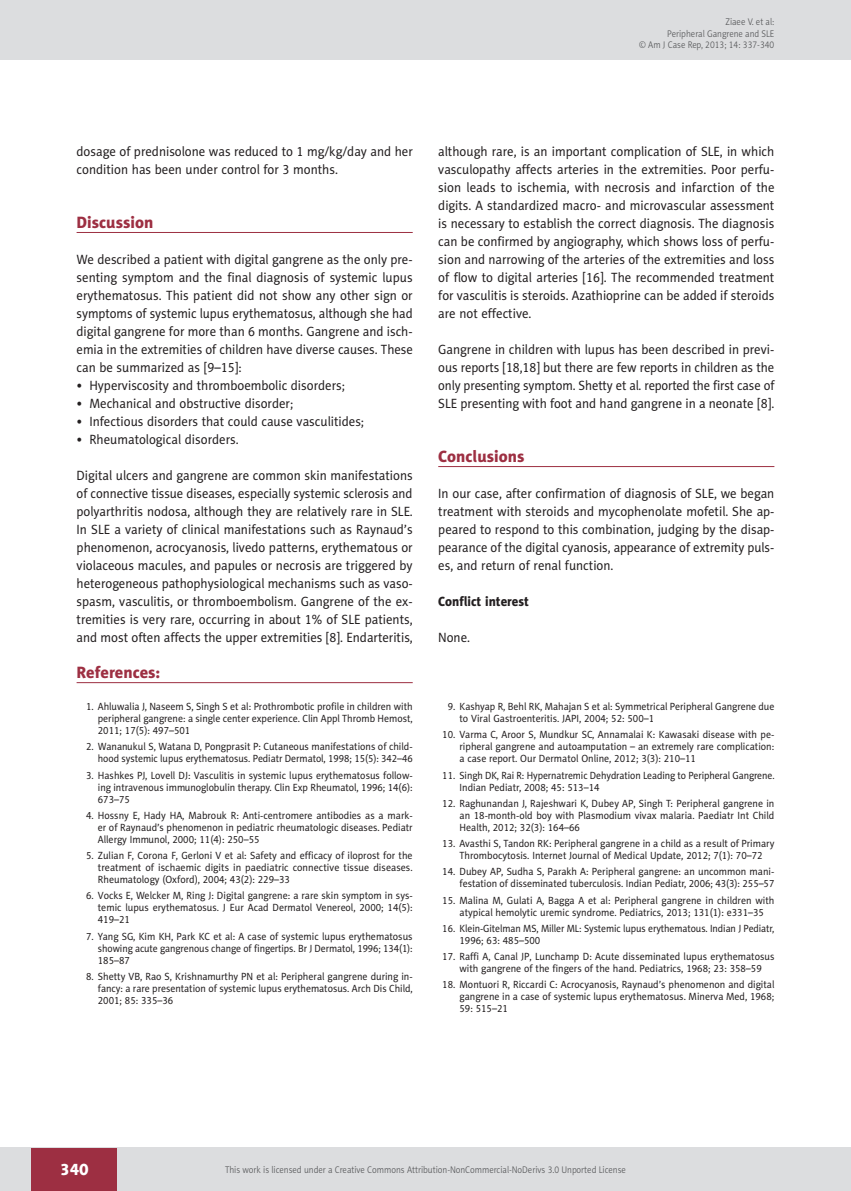
<style>
.page{position:relative;width:851px;height:1191px;background:#fff}
.page>*{position:absolute;margin:0;border:0;box-sizing:border-box;transform-origin:0 0}
.AJCR_Headline_1{font:16.5px "Naomi Sans EFN Heavy";color:#9d2f42}
.AJCR_Referencje_Tytu{font:16.5px "Naomi Sans EFN Heavy";color:#9d2f42}
.t1{font:16.5px "Naomi Sans EFN Heavy";color:#fff}
.AJCR_Body{font:13.5px/18px "Naomi Sans EFN";color:#231f20;text-align:justify;scale:.95 1}
.AJCR_Body_no_before{font:13.5px "Naomi Sans EFN";color:#231f20;scale:.95 1}
.AJCR_Headline_2{font:13.5px "Naomi Sans EFN Heavy";color:#231f20;scale:.95 1}
.AJCR_Referencje_punk{font:10.5px/12px "Naomi Sans EFN";color:#231f20;text-align:justify;scale:.95 1}
.AJCR_Referencje_punk-2{font:10.5px/12px "Naomi Sans EFN";color:#231f20;scale:.93 1}
.AJCR_Referencje_punk-3{font:10.5px/12px "Naomi Sans EFN";color:#231f20;scale:.94 1}
.t2{font:9.75px/11.2px "Naomi Sans EFN Light";color:#57585a;text-align:right;scale:.9 1}
</style>
<div class="page">
<hr style="left:77px;top:232px;width:335px;height:1px;background:#9d2f42">
<hr style="left:438px;top:466px;width:336px;height:1px;background:#9d2f42">
<hr style="left:77px;top:682px;width:335px;height:1px;background:#9d2f42">
<div style="left:0;top:1148px;width:850px;height:43px;background:#dcdddf"></div>
<div style="left:32px;top:1148px;width:85px;height:42px;background:#9d2f42"></div>
<div style="left:0;top:0;width:850px;height:60px;background:#dcdddf"></div>
<p class="t2" style="left:639px;top:16px;width:152px">Ziaee V. et al:<br>Peripheral Gangrene and SLE<br>© Am J Case Rep, 2013; 14: 337-340</p>
<p class="AJCR_Body" style="left:77px;top:142px;width:355px">dosage of prednisolone was reduced to 1 mg/kg/day and her condition has been under control for 3 months.</p>
<p class="AJCR_Headline_1" style="left:77px;top:212px;width:78px">Discussion</p>
<p class="AJCR_Body" style="left:77px;top:250px;width:355px">We described a patient with digital gangrene as the only pre&shy;senting symptom and the final diagnosis of systemic lupus erythematosus. This patient did not show any other sign or symptoms of systemic lupus erythematosus, although she had digital gangrene for more than 6 months. Gangrene and isch&shy;emia in the extremities of children have diverse causes. These can be summarized as [9–15]:</p>
<p class="AJCR_Body_no_before" style="left:77px;top:377px;width:284px">• Hyperviscosity and thromboembolic disorders;</p>
<p class="AJCR_Body_no_before" style="left:77px;top:395px;width:230px">• Mechanical and obstructive disorder;</p>
<p class="AJCR_Body_no_before" style="left:77px;top:413px;width:304px">• Infectious disorders that could cause vasculitides;</p>
<p class="AJCR_Body_no_before" style="left:77px;top:431px;width:172px">• Rheumatological disorders.</p>
<p class="AJCR_Body" style="left:77px;top:466px;width:355px">Digital ulcers and gangrene are common skin manifestations of connective tissue diseases, especially systemic sclerosis and polyarthritis nodosa, although they are relatively rare in SLE.<br>In SLE a variety of clinical manifestations such as Raynaud’s phenomenon, acrocyanosis, livedo patterns, erythematous or violaceous macules, and papules or necrosis are triggered by heterogeneous pathophysiological mechanisms such as vaso&shy;spasm, vasculitis, or thromboembolism. Gangrene of the ex&shy;tremities is very rare, occurring in about 1% of SLE patients, and most often affects the upper extremities [8]. Endarteritis,</p>
<p class="AJCR_Referencje_Tytu" style="left:77px;top:662px;width:85px">References:</p>
<p class="AJCR_Referencje_punk" style="left:98px;top:700px;width:333px;text-indent:-12px">1. Ahluwalia J, Naseem S, Singh S et al: Prothrombotic profile in children with peripheral gangrene: a single center experience. Clin Appl Thromb Hemost, 2011; 17(5): 497–501</p>
<p class="AJCR_Referencje_punk" style="left:86px;top:741px;width:345px;text-align:right">2. Wananukul S, Watana D, Pongprasit P: Cutaneous manifestations of child&shy;hood systemic lupus erythematosus. Pediatr Dermatol, 1998; 15(5): 342–46</p>
<p class="AJCR_Referencje_punk" style="left:98px;top:769px;width:333px;text-indent:-12px">3. Hashkes PJ, Lovell DJ: Vasculitis in systemic lupus erythematosus follow&shy;ing intravenous immunoglobulin therapy. Clin Exp Rheumatol, 1996; 14(6):<br>673–75</p>
<p class="AJCR_Referencje_punk" style="left:98px;top:809px;width:333px;text-indent:-12px">4. Hossny E, Hady HA, Mabrouk R: Anti-centromere antibodies as a mark&shy;er of Raynaud’s phenomenon in pediatric rheumatologic diseases. Pediatr Allergy Immunol, 2000; 11(4): 250–55</p>
<p class="AJCR_Referencje_punk" style="left:98px;top:849px;width:333px;text-indent:-12px">5. Zulian F, Corona F, Gerloni V et al: Safety and efficacy of iloprost for the treatment of ischaemic digits in paediatric connective tissue diseases.<br>Rheumatology (Oxford), 2004; 43(2): 229–33</p>
<p class="AJCR_Referencje_punk" style="left:98px;top:890px;width:333px;text-indent:-12px">6. Vocks E, Welcker M, Ring J: Digital gangrene: a rare skin symptom in sys&shy;temic lupus erythematosus. J Eur Acad Dermatol Venereol, 2000; 14(5):<br>419–21</p>
<p class="AJCR_Referencje_punk" style="left:98px;top:930px;width:333px;text-indent:-12px">7. Yang SG, Kim KH, Park KC et al: A case of systemic lupus erythematosus showing acute gangrenous change of fingertips. Br J Dermatol, 1996; 134(1):<br>185–87</p>
<p class="AJCR_Referencje_punk" style="left:98px;top:970px;width:333px;text-indent:-12px">8. Shetty VB, Rao S, Krishnamurthy PN et al: Peripheral gangrene during in&shy;fancy: a rare presentation of systemic lupus erythematosus. Arch Dis Child, 2001; 85: 335–36</p>
<p class="AJCR_Body" style="left:438px;top:142px;width:355px">although rare, is an important complication of SLE, in which vasculopathy affects arteries in the extremities. Poor perfu&shy;sion leads to ischemia, with necrosis and infarction of the digits. A standardized macro- and microvascular assessment is necessary to establish the correct diagnosis. The diagnosis can be confirmed by angiography, which shows loss of perfu&shy;sion and narrowing of the arteries of the extremities and loss of flow to digital arteries [16]. The recommended treatment for vasculitis is steroids. Azathioprine can be added if steroids are not effective.</p>
<p class="AJCR_Body" style="left:438px;top:340px;width:355px">Gangrene in children with lupus has been described in previ&shy;ous reports [18,18] but there are few reports in children as the only presenting symptom. Shetty et al. reported the first case of SLE presenting with foot and hand gangrene in a neonate [8].</p>
<p class="AJCR_Headline_1" style="left:438px;top:446px;width:88px">Conclusions</p>
<p class="AJCR_Body" style="left:438px;top:484px;width:355px">In our case, after confirmation of diagnosis of SLE, we began treatment with steroids and mycophenolate mofetil. She ap&shy;peared to respond to this combination, judging by the disap&shy;pearance of the digital cyanosis, appearance of extremity puls&shy;es, and return of renal function.</p>
<p class="AJCR_Headline_2" style="left:438px;top:593px;width:97px">Conflict interest</p>
<p class="AJCR_Body" style="left:438px;top:628px;width:35px">None.</p>
<p class="AJCR_Referencje_punk-3" style="left:459px;top:700px;width:336px;text-indent:-12px">9. Kashyap R, Behl RK, Mahajan S et al: Symmetrical Peripheral Gangrene due to Viral Gastroenteritis. JAPI, 2004; 52: 500–1</p>
<p class="AJCR_Referencje_punk" style="left:459px;top:729px;width:333px;text-indent:-17px">10. Varma C, Aroor S, Mundkur SC, Annamalai K: Kawasaki disease with pe&shy;ripheral gangrene and autoamputation – an extremely rare complication: a case report. Our Dermatol Online, 2012; 3(3): 210–11</p>
<p class="AJCR_Referencje_punk-2" style="left:459px;top:769px;width:340px;text-indent:-17px">11. Singh DK, Rai R: Hypernatremic Dehydration Leading to Peripheral Gangrene.<br>Indian Pediatr, 2008; 45: 513–14</p>
<p class="AJCR_Referencje_punk" style="left:459px;top:797px;width:333px;text-indent:-17px">12. Raghunandan J, Rajeshwari K, Dubey AP, Singh T: Peripheral gangrene in an 18-month-old boy with Plasmodium vivax malaria. Paediatr Int Child Health, 2012; 32(3): 164–66</p>
<p class="AJCR_Referencje_punk" style="left:442px;top:837px;width:351px;text-align:center">13. Avasthi S, Tandon RK: Peripheral gangrene in a child as a result of Primary<br>Thrombocytosis. Internet Journal of Medical Update, 2012; 7(1): 70–72</p>
<p class="AJCR_Referencje_punk" style="left:442px;top:866px;width:351px;text-align:right">14. Dubey AP, Sudha S, Parakh A: Peripheral gangrene: an uncommon mani&shy;festation of disseminated tuberculosis. Indian Pediatr, 2006; 43(3): 255–57</p>
<p class="AJCR_Referencje_punk" style="left:459px;top:894px;width:333px;text-indent:-17px">15. Malina M, Gulati A, Bagga A et al: Peripheral gangrene in children with atypical hemolytic uremic syndrome. Pediatrics, 2013; 131(1): e331–35</p>
<p class="AJCR_Referencje_punk-2" style="left:459px;top:922px;width:340px;text-indent:-17px">16. Klein-Gitelman MS, Miller ML: Systemic lupus erythematous. Indian J Pediatr,<br>1996; 63: 485–500</p>
<p class="AJCR_Referencje_punk" style="left:442px;top:950px;width:351px;text-align:center">17. Raffi A, Canal JP, Lunchamp D: Acute disseminated lupus erythematosus with gangrene of the fingers of the hand. Pediatrics, 1968; 23: 358–59</p>
<p class="AJCR_Referencje_punk" style="left:459px;top:979px;width:333px;text-indent:-17px">18. Montuori R, Riccardi C: Acrocyanosis, Raynaud’s phenomenon and digital gangrene in a case of systemic lupus erythematosus. Minerva Med, 1968; 59: 515–21</p>
<h1 class="t1" style="left:60px;top:1159px;width:30px">340</h1>
<p class="t2" style="left:225px;top:1164px;width:447px">This work is licensed under a Creative Commons Attribution-NonCommercial-NoDerivs 3.0 Unported License</p>
</div>
